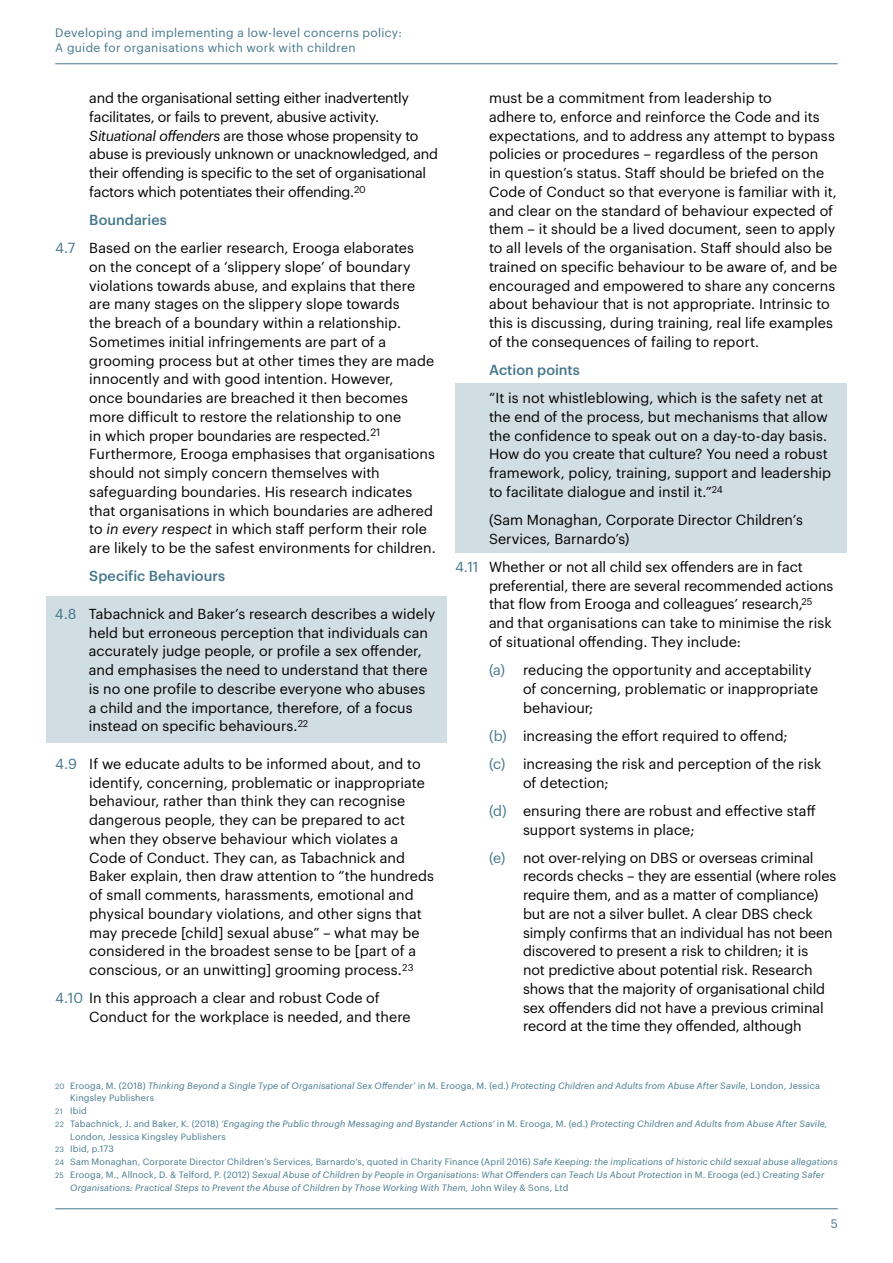
<style>
.page{position:relative;width:893px;height:1263px;background:#fff}
.page>*{position:absolute;margin:0;border:0;box-sizing:border-box;transform-origin:0 0}
.t1{font:14.25px/18.8px "Graphik";color:#000}
.t2{font:14.25px/18.8px "Graphik";letter-spacing:-.02em;color:#000}
.t3{font:500 14.25px "Graphik";letter-spacing:.005em;color:#44778c}
.t4{font:12px/15px "Graphik";letter-spacing:.03em;color:#44778c}
.t5{font:italic 9px "Graphik";letter-spacing:.015em;color:#44778c}
.t6{font:9px "Graphik";letter-spacing:.02em;color:#44778c}
.s1{font-style:italic}
.s2{font-weight:500;color:#44778c}
.s3{color:#44778c}
.s4{font-style:normal;font-size:7.5px}
.s5{font-style:normal}
.s6{font-size:7.5px}
</style>
<div class="page">
<div style="left:455px;top:383px;width:391px;height:169px;background:#d0dde2"></div>
<div style="left:46px;top:596px;width:400px;height:147px;background:#d0dde2"></div>
<hr style="left:55px;top:63px;width:783px;height:1px;background:#44778c">
<hr style="left:55px;top:1208px;width:783px;height:1px;background:#44778c">
<p class="t4" style="left:55px;top:25px;width:348px">Developing and implementing a low-level concerns policy:<br>A guide for organisations which work with children</p>
<p class="t2" style="left:89px;top:87px;width:350px">and the organisational setting either inadvertently facilitates, or fails to prevent, abusive activity.<br><span class="s1">Situational offenders</span> are those whose propensity to abuse is previously unknown or unacknowledged, and their offending is specific to the set of organisational factors which potentiates their offending.<sup>20</sup></p>
<p class="t1" style="left:55px;top:205px;width:360px;line-height:28.2px;text-indent:34px"><span class="s2">Boundaries<br></span><span class="s3">4.7</span> Based on the earlier research, Erooga elaborates</p>
<p class="t1" style="left:89px;top:256px;width:348px">on the concept of a ‘slippery slope’ of boundary violations towards abuse, and explains that there are many stages on the slippery slope towards<br>the breach of a boundary within a relationship.<br>Sometimes initial infringements are part of a grooming process but at other times they are made innocently and with good intention. However,<br>once boundaries are breached it then becomes more difficult to restore the relationship to one<br>in which proper boundaries are respected.<sup>21<br></sup>Furthermore, Erooga emphasises that organisations should not simply concern themselves with safeguarding boundaries. His research indicates that organisations in which boundaries are adhered to <span class="s1">in every respect</span> in which staff perform their role are likely to be the safest environments for children.</p>
<p class="t3" style="left:89px;top:565px;width:137px">Specific Behaviours</p>
<p class="t1" style="left:89px;top:603px;width:348px;text-indent:-34px"><span class="s3">4.8</span> Tabachnick and Baker’s research describes a widely held but erroneous perception that individuals can accurately judge people, or profile a sex offender, and emphasises the need to understand that there is no one profile to describe everyone who abuses a child and the importance, therefore, of a focus instead on specific behaviours.<sup>22</sup></p>
<p class="t1" style="left:89px;top:753px;width:346px;text-indent:-34px"><span class="s3">4.9</span> If we educate adults to be informed about, and to identify, concerning, problematic or inappropriate behaviour, rather than think they can recognise dangerous people, they can be prepared to act when they observe behaviour which violates a Code of Conduct. They can, as Tabachnick and Baker explain, then draw attention to “the hundreds of small comments, harassments, emotional and physical boundary violations, and other signs that may precede [child] sexual abuse” – what may be considered in the broadest sense to be [part of a conscious, or an unwitting] grooming process.<sup>23</sup></p>
<p class="t1" style="left:89px;top:987px;width:323px;text-indent:-34px"><span class="s3">4.10</span> In this approach a clear and robust Code of<br>Conduct for the workplace is needed, and there</p>
<p class="t1" style="left:489px;top:87px;width:350px">must be a commitment from leadership to<br>adhere to, enforce and reinforce the Code and its expectations, and to address any attempt to bypass policies or procedures – regardless of the person<br>in question’s status. Staff should be briefed on the Code of Conduct so that everyone is familiar with it, and clear on the standard of behaviour expected of them – it should be a lived document, seen to apply to all levels of the organisation. Staff should also be trained on specific behaviour to be aware of, and be encouraged and empowered to share any concerns about behaviour that is not appropriate. Intrinsic to this is discussing, during training, real life examples of the consequences of failing to report.</p>
<p class="t3" style="left:489px;top:359px;width:92px">Action points</p>
<p class="t1" style="left:489px;top:387px;width:343px">“It is not whistleblowing, which is the safety net at the end of the process, but mechanisms that allow the confidence to speak out on a day-to-day basis.<br>How do you create that culture? You need a robust framework, policy, training, support and leadership to facilitate dialogue and instil it.”<sup>24</sup></p>
<p class="t1" style="left:489px;top:509px;width:315px">(Sam Monaghan, Corporate Director Children’s<br>Services, Barnardo’s)</p>
<p class="t1" style="left:489px;top:556px;width:346px;text-indent:-34px"><span class="s3">4.11</span> Whether or not all child sex offenders are in fact preferential, there are several recommended actions that flow from Erooga and colleagues’ research,<sup>25 </sup>and that organisations can take to minimise the risk of situational offending. They include:</p>
<p class="t1" style="left:523px;top:659px;width:297px;text-indent:-34px"><span class="s3">(a)</span> reducing the opportunity and acceptability of concerning, problematic or inappropriate behaviour;</p>
<p class="t1" style="left:489px;top:720px;width:334px;line-height:28.2px"><span class="s3">(b)</span> increasing the effort required to offend;<br><span class="s3">(c)</span> increasing the risk and perception of the risk</p>
<p class="t1" style="left:489px;top:767px;width:328px;line-height:28.2px;text-indent:34px">of detection;<br><span class="s3">(d)</span> ensuring there are robust and effective staff</p>
<p class="t1" style="left:489px;top:814px;width:326px;line-height:28.2px;text-indent:34px">support systems in place;<br><span class="s3">(e)</span> not over-relying on DBS or overseas criminal</p>
<p class="t1" style="left:523px;top:866px;width:315px">records checks – they are essential (where roles require them, and as a matter of compliance) but are not a silver bullet. A clear DBS check simply confirms that an individual has not been discovered to present a risk to children; it is<br>not predictive about potential risk. Research shows that the majority of organisational child sex offenders did not have a previous criminal record at the time they offended, although</p>
<p class="t5" style="left:55px;top:1079px;width:766px"><span class="s4">20</span> <span class="s5">Erooga, M. (2018)</span> Thinking Beyond a Single Type of Organisational Sex Offender’ <span class="s5">in M. Erooga, M. (ed.)</span> Protecting Children and Adults from Abuse After Savile, <span class="s5">London, Jessica</span></p>
<p class="t6" style="left:70px;top:1091px;width:85px">Kingsley Publishers</p>
<p class="t6" style="left:55px;top:1104px;width:33px"><span class="s6">21</span> Ibid</p>
<p class="t5" style="left:55px;top:1117px;width:774px"><span class="s4">22</span> <span class="s5">Tabachnick, J. and Baker, K. (2018)</span> ‘Engaging the Public through Messaging and Bystander Actions’ <span class="s5">in M. Erooga, M. (ed.)</span> Protecting Children and Adults from Abuse After Savile,</p>
<p class="t6" style="left:70px;top:1130px;width:157px">London, Jessica Kingsley Publishers</p>
<p class="t6" style="left:55px;top:1142px;width:60px"><span class="s6">23</span> Ibid, p.173</p>
<p class="t6" style="left:55px;top:1155px;width:784px"><span class="s6">24</span> Sam Monaghan, Corporate Director Children’s Services, Barnardo’s, quoted in Charity Finance (April 2016) <span class="s1">Safe Keeping: the implications of historic child sexual abuse allegations</span></p>
<p class="t5" style="left:55px;top:1168px;width:771px"><span class="s4">25</span> <span class="s5">Erooga, M., Allnock, D. &amp; Telford, P. (2012)</span> Sexual Abuse of Children by People in Organisations: What Offenders can Teach Us About Protection <span class="s5">in M. Erooga (ed.)</span> Creating Safer</p>
<p class="t5" style="left:70px;top:1181px;width:500px">Organisations: Practical Steps to Prevent the Abuse of Children by Those Working With Them, <span class="s5">John Wiley &amp; Sons, Ltd</span></p>
<p class="t4" style="left:831px;top:1215px;width:9px">5</p>
</div>
